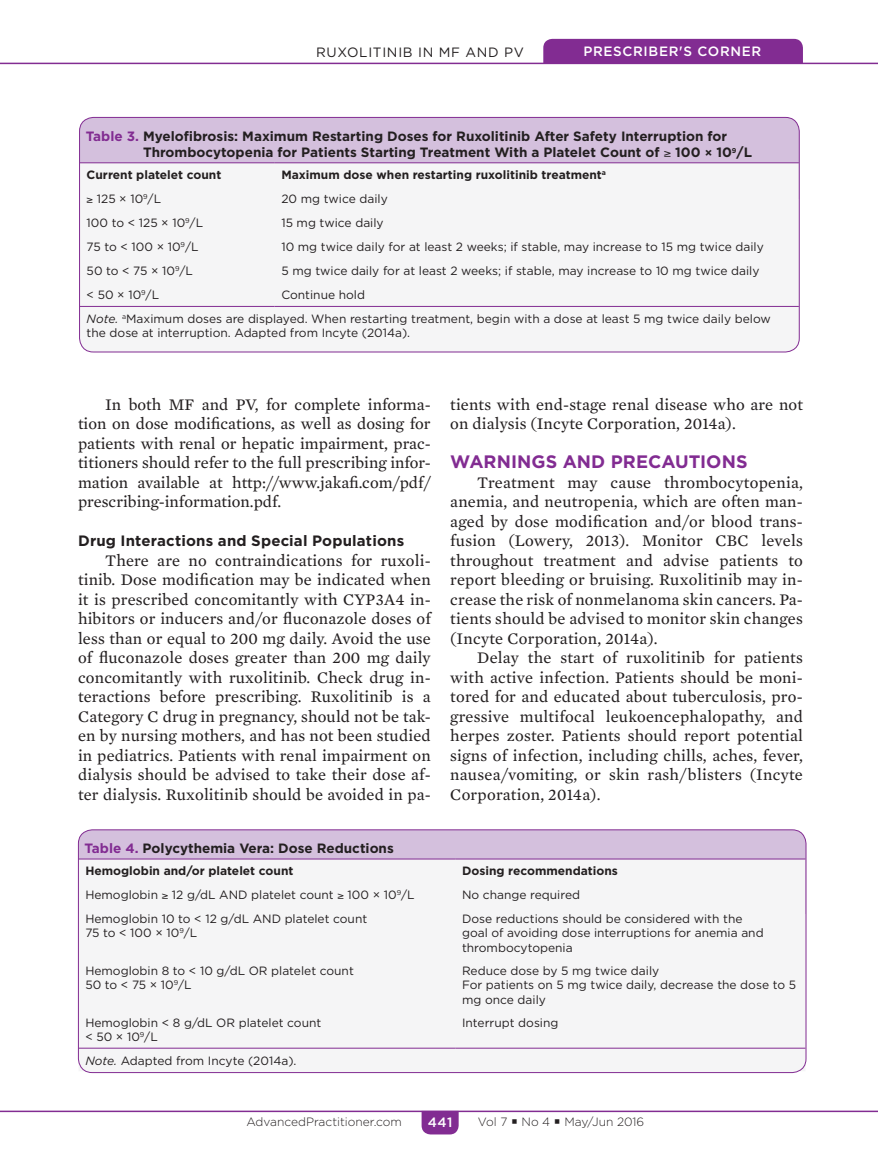
<style>
.page{position:relative;width:878px;height:1175px;background:#fff}
.page>*{position:absolute;margin:0;border:0;box-sizing:border-box;transform-origin:0 0}
.Subhead_1{font:700 18px "Gotham";letter-spacing:.005em;color:#822c92}
.Body_txt{font:16.5px/19.5px "Mercury Text G2";letter-spacing:.01em;color:#231f20;text-align:justify}
.Subhead_2{font:700 15px "Gotham";letter-spacing:.01em;color:#231f20}
.Table-Title{font:700 13.5px/16.2px "Gotham";color:#231f20}
.t1{font:500 13.5px "Gotham";letter-spacing:.05em;color:#fff}
.t2{font:13.5px "Gotham";letter-spacing:.05em;color:#231f20}
.Table-Text{font:12px/14.4px "Gotham";color:#231f20}
.Table-Text-2{font:700 12px "Gotham";color:#231f20}
.t3{font:300 12px "Gotham";color:#231f20}
.s1{color:#822c92}
.s2{font-size:12px}
.s3{font-style:italic}
</style>
<div class="page">
<hr style="left:0;top:1110px;width:878px;height:2px;background:#822c92">
<svg style="left:421px;top:1110px;width:37px;height:24px"></svg>
<hr style="left:0;top:63px;width:878px;height:1px;background:#822c92">
<div style="left:543px;top:39px;width:259px;height:24px;background:#822c92"></div>
<svg style="left:80px;top:117px;width:719px;height:235px"></svg>
<div style="left:81px;top:163px;width:716px;height:143px;background:#f5f5f6"></div>
<hr style="left:80px;top:162px;width:194px;height:1px;background:#822c92">
<hr style="left:274px;top:162px;width:524px;height:1px;background:#822c92">
<hr style="left:80px;top:306px;width:194px;height:1px;background:#822c92">
<hr style="left:274px;top:306px;width:524px;height:1px;background:#822c92">
<div style="left:79px;top:117px;width:720px;height:235px;border:1px solid #822c92;border-radius:14px"></div>
<div style="left:78px;top:829px;width:728px;height:243px;background:#d4c0dd"></div>
<div style="left:79px;top:859px;width:726px;height:212px;background:#f5f5f6"></div>
<hr style="left:79px;top:858px;width:376px;height:1px;background:#822c92">
<hr style="left:455px;top:858px;width:350px;height:1px;background:#822c92">
<hr style="left:79px;top:1047px;width:376px;height:1px;background:#822c92">
<hr style="left:455px;top:1047px;width:350px;height:1px;background:#822c92">
<div style="left:78px;top:829px;width:728px;height:244px;border:1px solid #822c92;border-radius:14px"></div>
<p class="t2" style="left:316px;top:43px;width:209px">RUXOLITINIB IN MF AND PV</p>
<p class="t1" style="left:583px;top:43px;width:179px">PRESCRIBER'S CORNER</p>
<p class="Table-Title" style="left:143px;top:128px;width:610px;text-indent:-57px"><span class="s1">Table 3.</span> Myelofibrosis: Maximum Restarting Doses for Ruxolitinib After Safety Interruption for<br>Thrombocytopenia for Patients Starting Treatment With a Platelet Count of ≥ 100 <span class="s2">×</span> 10<sup>9</sup>/L</p>
<p class="Table-Text-2" style="left:87px;top:167px;width:136px">Current platelet count</p>
<p class="Table-Text-2" style="left:281px;top:167px;width:326px">Maximum dose when restarting ruxolitinib treatment<sup>a</sup></p>
<p class="Table-Text" style="left:87px;top:191px;width:76px">≥ 125 × 10<sup>9</sup>/L</p>
<p class="Table-Text" style="left:281px;top:191px;width:108px">20 mg twice daily</p>
<p class="Table-Text" style="left:87px;top:215px;width:118px">100 to &lt; 125 × 10<sup>9</sup>/L</p>
<p class="Table-Text" style="left:281px;top:215px;width:104px">15 mg twice daily</p>
<p class="Table-Text" style="left:87px;top:239px;width:113px">75 to &lt; 100 × 10<sup>9</sup>/L</p>
<p class="Table-Text" style="left:281px;top:239px;width:484px">10 mg twice daily for at least 2 weeks; if stable, may increase to 15 mg twice daily</p>
<p class="Table-Text" style="left:87px;top:263px;width:108px">50 to &lt; 75 × 10<sup>9</sup>/L</p>
<p class="Table-Text" style="left:281px;top:263px;width:479px">5 mg twice daily for at least 2 weeks; if stable, may increase to 10 mg twice daily</p>
<p class="Table-Text" style="left:87px;top:287px;width:74px">&lt; 50 × 10<sup>9</sup>/L</p>
<p class="Table-Text" style="left:281px;top:287px;width:85px">Continue hold</p>
<p class="Table-Text" style="left:87px;top:311px;width:685px"><span class="s3">Note.</span> <sup>a</sup>Maximum doses are displayed. When restarting treatment, begin with a dose at least 5 mg twice daily below the dose at interruption. Adapted from Incyte (2014a).</p>
<p class="Body_txt" style="left:78px;top:393px;width:354px;text-indent:27px">In both MF and PV, for complete informa&shy;tion on dose modifications, as well as dosing for patients with renal or hepatic impairment, prac&shy;titioners should refer to the full prescribing infor&shy;mation available at http://www.jakafi.com/pdf/ prescribing-information.pdf.</p>
<p class="Subhead_2" style="left:78px;top:531px;width:328px">Drug Interactions and Special Populations</p>
<p class="Body_txt" style="left:78px;top:549px;width:354px;text-indent:27px">There are no contraindications for ruxoli&shy;tinib. Dose modification may be indicated when it is prescribed concomitantly with CYP3A4 in&shy;hibitors or inducers and/or fluconazole doses of less than or equal to 200 mg daily. Avoid the use of fluconazole doses greater than 200 mg daily concomitantly with ruxolitinib. Check drug in&shy;teractions before prescribing. Ruxolitinib is a Category C drug in pregnancy, should not be tak&shy;en by nursing mothers, and has not been studied in pediatrics. Patients with renal impairment on dialysis should be advised to take their dose af&shy;ter dialysis. Ruxolitinib should be avoided in pa-</p>
<p class="Body_txt" style="left:450px;top:393px;width:354px">tients with end-stage renal disease who are not on dialysis (Incyte Corporation, 2014a).</p>
<p class="Subhead_1" style="left:450px;top:450px;width:299px">WARNINGS AND PRECAUTIONS</p>
<p class="Body_txt" style="left:450px;top:471px;width:354px;text-indent:27px">Treatment may cause thrombocytopenia, anemia, and neutropenia, which are often man&shy;aged by dose modification and/or blood trans&shy;fusion (Lowery, 2013). Monitor CBC levels throughout treatment and advise patients to report bleeding or bruising. Ruxolitinib may in&shy;crease the risk of nonmelanoma skin cancers. Pa&shy;tients should be advised to monitor skin changes (Incyte Corporation, 2014a).</p>
<p class="Body_txt" style="left:450px;top:647px;width:354px;text-indent:27px">Delay the start of ruxolitinib for patients with active infection. Patients should be moni&shy;tored for and educated about tuberculosis, pro&shy;gressive multifocal leukoencephalopathy, and herpes zoster. Patients should report potential signs of infection, including chills, aches, fever, nausea/vomiting, or skin rash/blisters (Incyte Corporation, 2014a).</p>
<p class="Table-Title" style="left:85px;top:840px;width:311px"><span class="s1">Table 4.</span> Polycythemia Vera: Dose Reductions</p>
<p class="Table-Text-2" style="left:85px;top:863px;width:210px">Hemoglobin and/or platelet count</p>
<p class="Table-Text-2" style="left:462px;top:863px;width:157px">Dosing recommendations</p>
<p class="Table-Text" style="left:85px;top:887px;width:331px">Hemoglobin ≥ 12 g/dL AND platelet count ≥ 100 × 10<sup>9</sup>/L</p>
<p class="Table-Text" style="left:462px;top:887px;width:119px">No change required</p>
<p class="Table-Text" style="left:85px;top:911px;width:283px">Hemoglobin 10 to &lt; 12 g/dL AND platelet count<br>75 to &lt; 100 × 10<sup>9</sup>/L</p>
<p class="Table-Text" style="left:462px;top:911px;width:303px">Dose reductions should be considered with the goal of avoiding dose interruptions for anemia and thrombocytopenia</p>
<p class="Table-Text" style="left:85px;top:963px;width:270px">Hemoglobin 8 to &lt; 10 g/dL OR platelet count<br>50 to &lt; 75 × 10<sup>9</sup>/L</p>
<p class="Table-Text" style="left:462px;top:963px;width:199px">Reduce dose by 5 mg twice daily</p>
<p class="Table-Text" style="left:462px;top:977px;width:335px">For patients on 5 mg twice daily, decrease the dose to 5 mg once daily</p>
<p class="Table-Text" style="left:85px;top:1015px;width:237px">Hemoglobin &lt; 8 g/dL OR platelet count</p>
<p class="Table-Text" style="left:85px;top:1029px;width:74px">&lt; 50 × 10<sup>9</sup>/L</p>
<p class="Table-Text" style="left:85px;top:1052px;width:213px"><span class="s3">Note.</span> Adapted from Incyte (2014a).</p>
<p class="Table-Text" style="left:462px;top:1015px;width:98px">Interrupt dosing</p>
<p class="t3" style="left:246px;top:1114px;width:157px">AdvancedPractitioner.com</p>
<p class="t1" style="left:427px;top:1113px;width:26px">441</p>
<p class="t3" style="left:478px;top:1113px;width:168px">Vol 7 ▪ No 4 ▪ May/Jun 2016</p>
</div>
